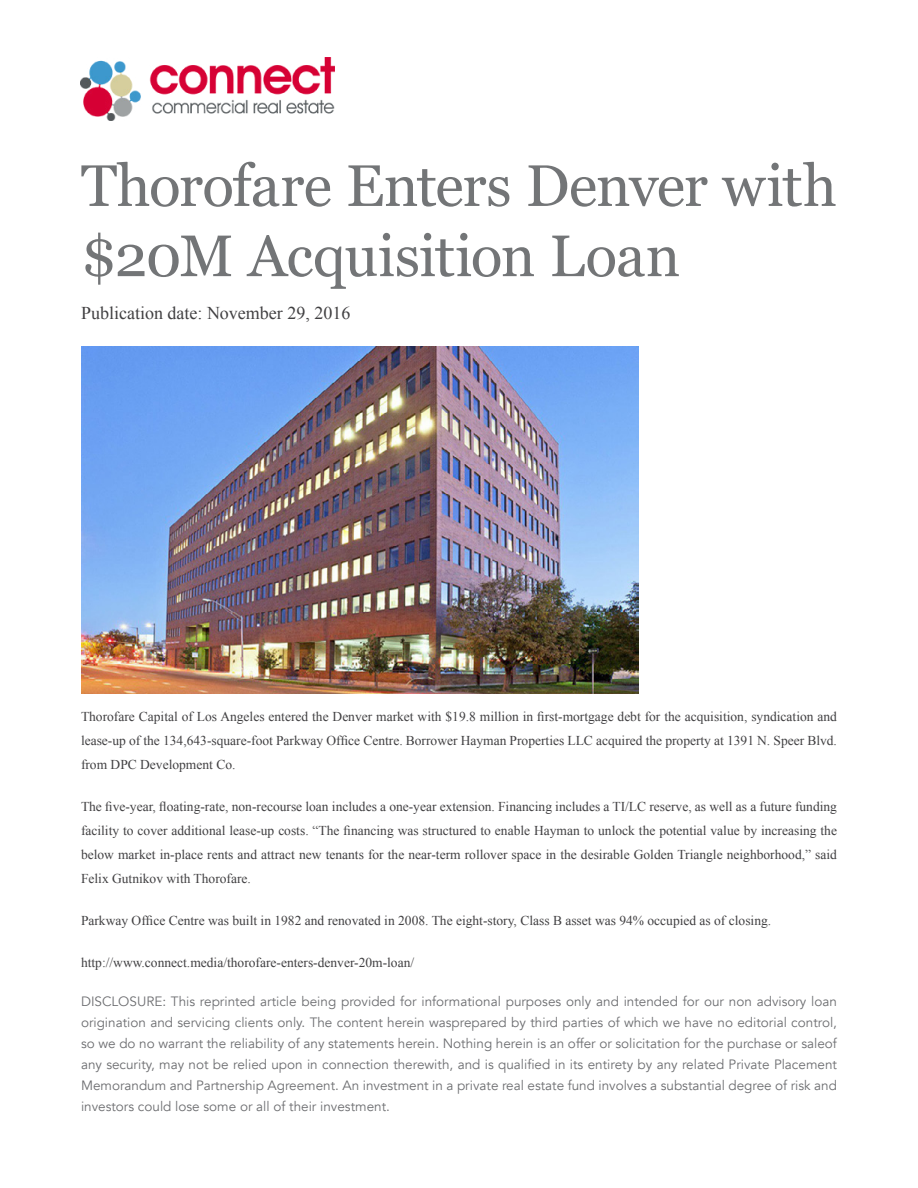
<style>
.page{position:relative;width:918px;height:1188px;background:#fff}
.page>*{position:absolute;margin:0;border:0;box-sizing:border-box;transform-origin:0 0}
.t1{font:58.5px/70.2px "Georgia";letter-spacing:-.015em;color:#737577}
.t2{font:18px "Times New Roman";color:#414042}
.t3{font:13.5px/24px "Times New Roman";color:#414042;text-align:justify}
.t4{font:13.5px/21px "Avenir";color:#6d6e71;text-align:justify}
</style>
<div class="page">
<img style="left:81px;top:58px;width:254px;height:62px">
<img style="left:81px;top:346px;width:558px;height:347px">
<h1 class="t1" style="left:81px;top:148px;width:757px">Thorofare Enters Denver with $20M Acquisition Loan</h1>
<h2 class="t2" style="left:81px;top:301px;width:271px">Publication date: November 29, 2016</h2>
<p class="t3" style="left:81px;top:705px;width:758px">Thorofare Capital of Los Angeles entered the Denver market with $19.8 million in first-mortgage debt for the acquisition, syndication and lease-up of the 134,643-square-foot Parkway Office Centre. Borrower Hayman Properties LLC acquired the property at 1391 N. Speer Blvd. from DPC Development Co.</p>
<p class="t3" style="left:81px;top:795px;width:758px">The five-year, floating-rate, non-recourse loan includes a one-year extension. Financing includes a TI/LC reserve, as well as a future funding facility to cover additional lease-up costs. “The financing was structured to enable Hayman to unlock the potential value by increasing the below market in-place rents and attract new tenants for the near-term rollover space in the desirable Golden Triangle neighborhood,” said Felix Gutnikov with Thorofare.</p>
<p class="t3" style="left:81px;top:909px;width:692px">Parkway Office Centre was built in 1982 and renovated in 2008. The eight-story, Class B asset was 94% occupied as of closing.</p>
<p class="t3" style="left:81px;top:951px;width:335px">http://www.connect.media/thorofare-enters-denver-20m-loan/</p>
<p class="t4" style="left:81px;top:991px;width:758px">DISCLOSURE: This reprinted article being provided for informational purposes only and intended for our non advisory loan origination and servicing clients only. The content herein wasprepared by third parties of which we have no editorial control, so we do no warrant the reliability of any statements herein. Nothing herein is an offer or solicitation for the purchase or saleof any security, may not be relied upon in connection therewith, and is qualified in its entirety by any related Private Placement Memorandum and Partnership Agreement. An investment in a private real estate fund involves a substantial degree of risk and investors could lose some or all of their investment.</p>
</div>
